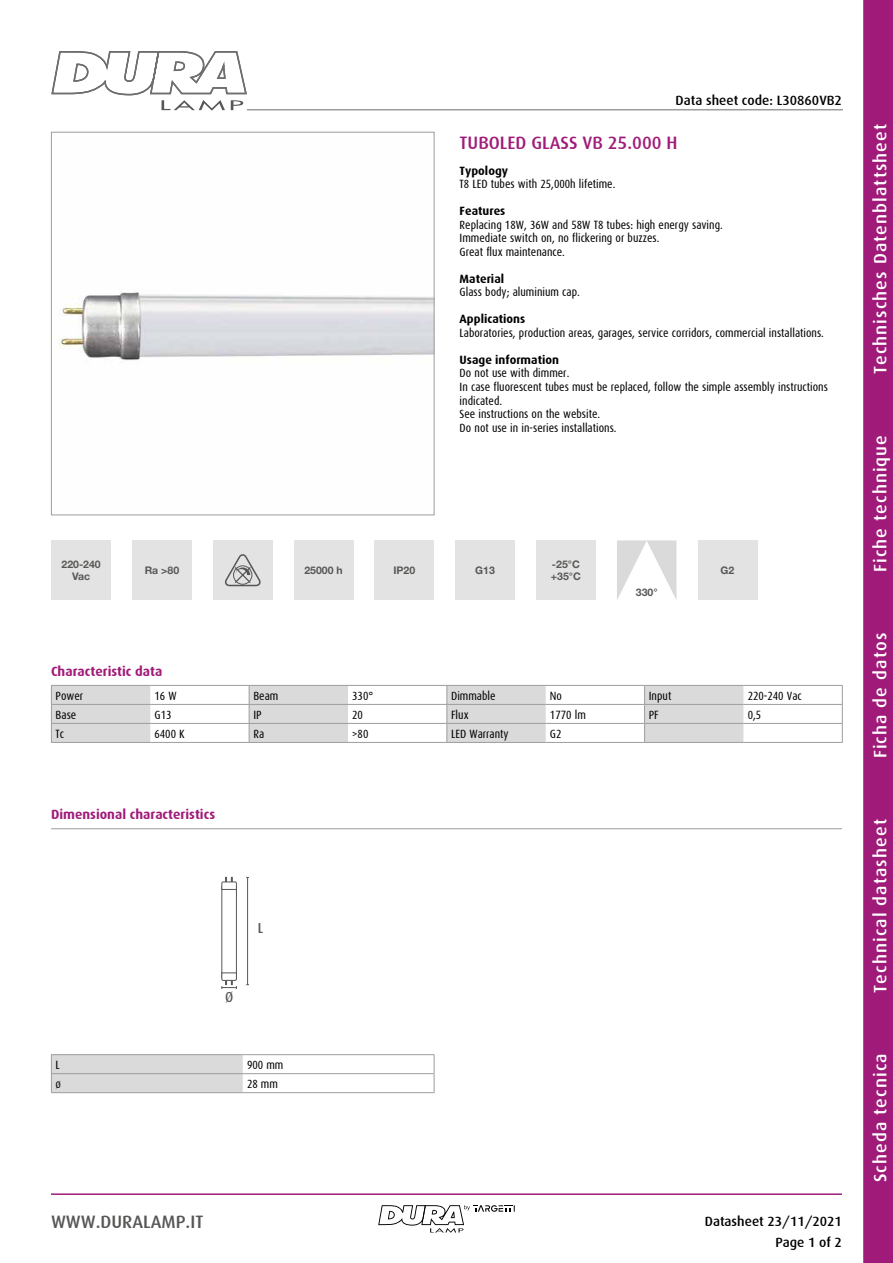
<style>
.page{position:relative;width:893px;height:1263px;background:#fff}
.page>*{position:absolute;margin:0;border:0;box-sizing:border-box;transform-origin:0 0}
.t1{font:500 18px "Dax";letter-spacing:.06em;color:#fff}
.t2{font:500 18px "Dax";color:#a01b79}
.t3{font:500 18px "Dax";color:#575756}
.t4{font:500 14.55px "Dax Condensed";color:#575756}
.t5{font:500 13.5px/21.3px "Dax";color:#000;text-align:right}
.t6{font:700 13.5px "Dax";color:#a01b79}
.t7{font:12px/13.5px "Dax Condensed";color:#000}
.t8{font:700 12px "Dax";color:#000}
.t9{font:700 10.5px/12.6px "Helvetica Neue LT Std";color:#585856;text-align:center}
</style>
<div class="page">
<svg style="left:863px;top:0;width:30px;height:1263px;background:#a2207b"></svg>
<hr style="left:51px;top:1193px;width:791px;height:2px;background:#a01b79">
<svg style="left:51px;top:51px;width:197px;height:60px"></svg>
<svg style="left:378px;top:1205px;width:137px;height:28px"></svg>
<hr style="left:247px;top:109px;width:596px;height:1px;background:#9d9d9c">
<img style="left:58px;top:292px;width:374px;height:71px">
<div style="left:51px;top:132px;width:383px;height:383px;border:1px solid #9d9d9c"></div>
<div style="left:51px;top:540px;width:60px;height:60px;background:#e3e3e3"></div>
<svg style="left:617px;top:540px;width:59px;height:60px"></svg>
<div style="left:375px;top:540px;width:59px;height:60px;background:#e3e3e3"></div>
<div style="left:132px;top:540px;width:60px;height:60px;background:#e3e3e3"></div>
<div style="left:698px;top:540px;width:59px;height:60px;background:#e3e3e3"></div>
<div style="left:455px;top:540px;width:60px;height:60px;background:#e3e3e3"></div>
<div style="left:213px;top:540px;width:60px;height:60px;background:#e3e3e3"></div>
<svg style="left:225px;top:554px;width:36px;height:33px"></svg>
<div style="left:536px;top:540px;width:60px;height:60px;background:#e3e3e3"></div>
<div style="left:294px;top:540px;width:59px;height:60px;background:#e3e3e3"></div>
<hr style="left:743px;top:685px;width:100px;height:1px;background:#9d9d9c">
<hr style="left:743px;top:704px;width:100px;height:1px;background:#9d9d9c">
<hr style="left:743px;top:723px;width:100px;height:1px;background:#9d9d9c">
<svg style="left:842px;top:686px;width:1px;height:56px"></svg>
<hr style="left:51px;top:742px;width:99px;height:1px;background:#9d9d9c">
<hr style="left:150px;top:742px;width:99px;height:1px;background:#9d9d9c">
<hr style="left:348px;top:742px;width:99px;height:1px;background:#9d9d9c">
<hr style="left:546px;top:742px;width:99px;height:1px;background:#9d9d9c">
<hr style="left:743px;top:742px;width:100px;height:1px;background:#9d9d9c">
<hr style="left:249px;top:742px;width:99px;height:1px;background:#9d9d9c">
<hr style="left:447px;top:742px;width:99px;height:1px;background:#9d9d9c">
<svg style="left:51px;top:685px;width:692px;height:57px"></svg>
<hr style="left:645px;top:742px;width:98px;height:1px;background:#9d9d9c">
<hr style="left:51px;top:1054px;width:192px;height:1px;background:#9d9d9c">
<hr style="left:243px;top:1054px;width:191px;height:1px;background:#9d9d9c">
<svg style="left:51px;top:1055px;width:192px;height:37px;background:#d7d7d7"></svg>
<hr style="left:243px;top:1073px;width:191px;height:1px;background:#9d9d9c">
<svg style="left:434px;top:1055px;width:1px;height:37px"></svg>
<hr style="left:51px;top:1092px;width:192px;height:1px;background:#9d9d9c">
<hr style="left:243px;top:1092px;width:191px;height:1px;background:#9d9d9c">
<hr style="left:247px;top:877px;width:1px;height:108px;background:#575756">
<div style="left:222px;top:885px;width:15px;height:94px;border:1px solid #575756"></div>
<svg style="left:221px;top:877px;width:16px;height:13px"></svg>
<svg style="left:221px;top:972px;width:16px;height:17px"></svg>
<hr style="left:51px;top:828px;width:791px;height:1px;background:#9d9d9c">
<p class="t5" style="left:676px;top:90px;width:168px">Data sheet code: L30860VB2</p>
<h1 class="t2" style="left:460px;top:132px;width:219px">TUBOLED GLASS VB 25.000 H</h1>
<p class="t8" style="left:460px;top:164px;width:50px">Typology</p>
<p class="t7" style="left:460px;top:178px;width:157px">T8 LED tubes with 25,000h lifetime.</p>
<p class="t8" style="left:460px;top:205px;width:47px">Features</p>
<p class="t7" style="left:460px;top:218px;width:265px">Replacing 18W, 36W and 58W T8 tubes: high energy saving.<br>Immediate switch on, no flickering or buzzes.<br>Great flux maintenance.</p>
<p class="t8" style="left:460px;top:272px;width:46px">Material</p>
<p class="t7" style="left:460px;top:286px;width:122px">Glass body; aluminium cap.</p>
<p class="t8" style="left:460px;top:313px;width:67px">Applications</p>
<p class="t7" style="left:460px;top:326px;width:366px">Laboratories, production areas, garages, service corridors, commercial installations.</p>
<p class="t8" style="left:460px;top:353px;width:101px">Usage information</p>
<p class="t7" style="left:460px;top:367px;width:370px">Do not use with dimmer.<br>In case fluorescent tubes must be replaced, follow the simple assembly instructions indicated.<br>See instructions on the website.<br>Do not use in in-series installations.</p>
<p class="t9" style="left:62px;top:557px;width:41px">220-240<br>Vac</p>
<p class="t9" style="left:551px;top:557px;width:31px;text-align:left">-25°C +35°C</p>
<p class="t9" style="left:145px;top:564px;width:36px">Ra &gt;80</p>
<p class="t9" style="left:393px;top:564px;width:23px">IP20</p>
<p class="t9" style="left:475px;top:564px;width:21px">G13</p>
<p class="t9" style="left:721px;top:564px;width:15px">G2</p>
<p class="t9" style="left:304px;top:564px;width:40px">25000 h</p>
<p class="t9" style="left:636px;top:585px;width:23px">330°</p>
<p class="t6" style="left:51px;top:664px;width:113px">Characteristic data</p>
<p class="t7" style="left:56px;top:689px;width:29px">Power</p>
<p class="t7" style="left:155px;top:689px;width:24px">16 W</p>
<p class="t7" style="left:253px;top:689px;width:27px">Beam</p>
<p class="t7" style="left:352px;top:689px;width:23px">330°</p>
<p class="t7" style="left:451px;top:689px;width:46px">Dimmable</p>
<p class="t7" style="left:550px;top:689px;width:14px">No</p>
<p class="t7" style="left:649px;top:689px;width:24px">Input</p>
<p class="t7" style="left:748px;top:689px;width:56px">220-240 Vac</p>
<p class="t7" style="left:56px;top:708px;width:22px">Base</p>
<p class="t7" style="left:154px;top:708px;width:18px">G13</p>
<p class="t7" style="left:253px;top:708px;width:10px">IP</p>
<p class="t7" style="left:352px;top:708px;width:12px">20</p>
<p class="t7" style="left:451px;top:708px;width:19px">Flux</p>
<p class="t7" style="left:550px;top:708px;width:37px">1770 lm</p>
<p class="t7" style="left:649px;top:708px;width:11px">PF</p>
<p class="t7" style="left:748px;top:708px;width:15px">0,5</p>
<p class="t7" style="left:56px;top:727px;width:10px">Tc</p>
<p class="t7" style="left:154px;top:727px;width:32px">6400 K</p>
<p class="t7" style="left:253px;top:727px;width:12px">Ra</p>
<p class="t7" style="left:352px;top:727px;width:18px">&gt;80</p>
<p class="t7" style="left:451px;top:727px;width:59px">LED Warranty</p>
<p class="t7" style="left:550px;top:727px;width:13px">G2</p>
<p class="t6" style="left:51px;top:807px;width:166px">Dimensional characteristics</p>
<p class="t4" style="left:225px;top:988px;width:10px">Ø</p>
<p class="t4" style="left:258px;top:920px;width:7px">L</p>
<p class="t7" style="left:56px;top:1059px;width:6px">L</p>
<p class="t7" style="left:247px;top:1059px;width:38px">900 mm</p>
<p class="t7" style="left:56px;top:1078px;width:7px">ø</p>
<p class="t7" style="left:247px;top:1078px;width:32px">28 mm</p>
<h1 class="t3" style="left:51px;top:1212px;width:154px">WWW.DURALAMP.IT</h1>
<p class="t5" style="left:705px;top:1211px;width:139px">Datasheet 23/11/2021<br>Page 1 of 2</p>
<h1 class="t1" style="left:870px;top:374px;width:252px;rotate:-90deg">Technisches Datenblattsheet</h1>
<h1 class="t1" style="left:870px;top:572px;width:139px;rotate:-90deg">Fiche technique</h1>
<h1 class="t1" style="left:870px;top:758px;width:127px;rotate:-90deg">Ficha de datos</h1>
<h1 class="t1" style="left:870px;top:993px;width:175px;rotate:-90deg">Technical datasheet</h1>
<h1 class="t1" style="left:870px;top:1182px;width:130px;rotate:-90deg">Scheda tecnica</h1>
</div>
